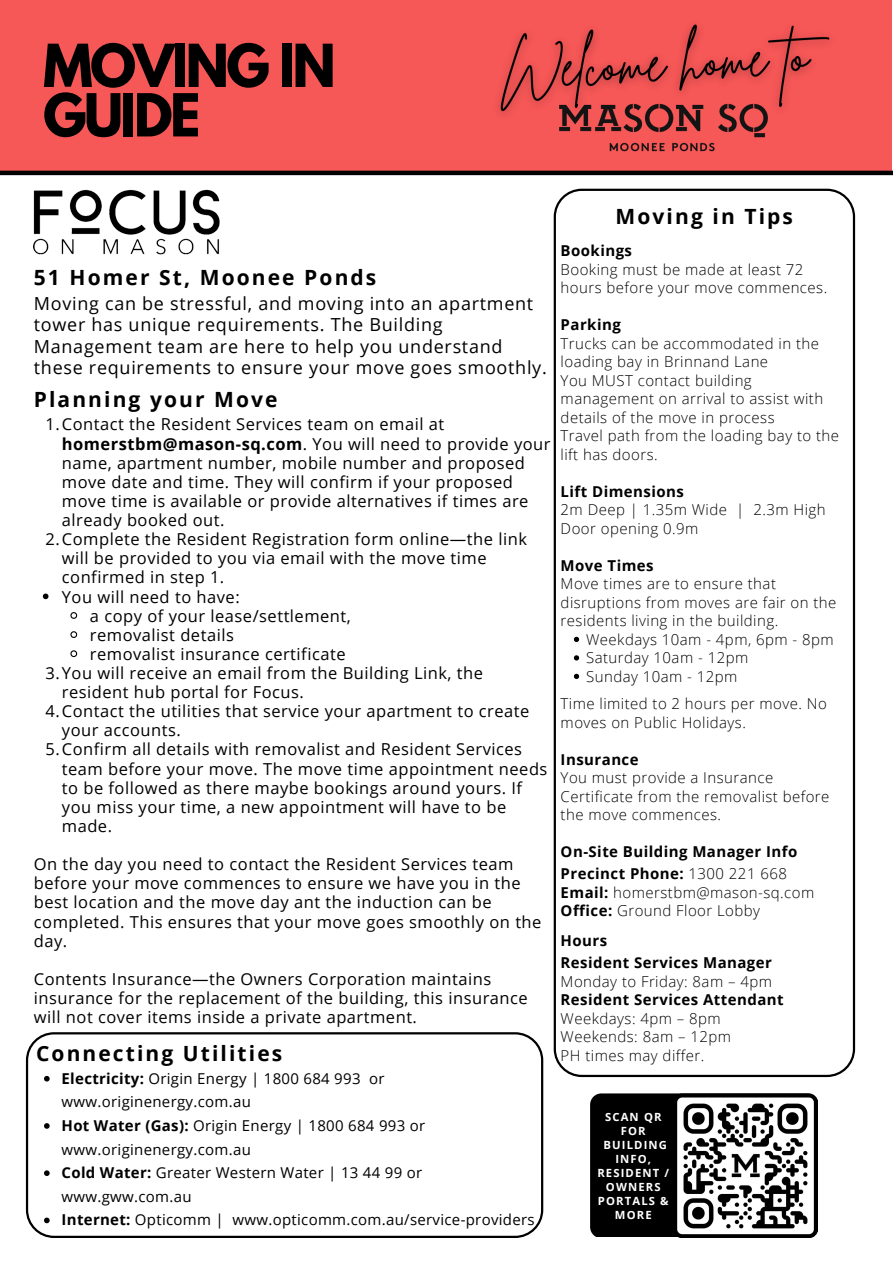
<style>
.page{position:relative;width:893px;height:1264px;background:#fff}
.page>*{position:absolute;margin:0;border:0;box-sizing:border-box;transform-origin:0 0}
.t1{font:700 52.5px/49.5px "League Spartan";letter-spacing:-.05em;color:#000}
.t2{font:700 21px "Open Sans";letter-spacing:.1em;color:#000}
.t3{font:18px/21.3px "Open Sans";letter-spacing:.04em;color:#000}
.t4{font:16.5px/19px "Open Sans";letter-spacing:.03em;color:#000}
.t5{font:300 15px/18.5px "Open Sans";letter-spacing:.03em;color:#000}
.t6{font:15px/23.5px "Open Sans";letter-spacing:.02em;color:#000}
.t7{font:700 15px/22.2px "Open Sans";letter-spacing:.03em;color:#000}
.t8{font:700 11.25px/14.1px "Open Sans";letter-spacing:.1em;color:#fff;text-align:center}
.s1{font-weight:700}
.s2{font-weight:300}
</style>
<div class="page">
<svg style="left:43px;top:593px;width:5px;height:6px"></svg>
<svg style="left:70px;top:612px;width:8px;height:7px"></svg>
<svg style="left:70px;top:631px;width:8px;height:7px"></svg>
<svg style="left:70px;top:650px;width:8px;height:8px"></svg>
<img style="left:34px;top:189px;width:186px;height:65px">
<div style="left:0;top:0;width:891px;height:174px;background:#f65757"></div>
<hr style="left:0;top:171px;width:892px;height:4px;background:#000">
<img style="left:609px;top:136px;width:156px;height:16px">
<img style="left:498px;top:24px;width:332px;height:112px">
<svg style="left:553px;top:189px;width:302px;height:888px"></svg>
<svg style="left:574px;top:636px;width:5px;height:6px"></svg>
<svg style="left:574px;top:655px;width:5px;height:5px"></svg>
<svg style="left:574px;top:673px;width:5px;height:6px"></svg>
<svg style="left:26px;top:1032px;width:517px;height:205px"></svg>
<svg style="left:44px;top:1075px;width:6px;height:6px"></svg>
<svg style="left:44px;top:1123px;width:6px;height:5px"></svg>
<svg style="left:44px;top:1170px;width:6px;height:5px"></svg>
<svg style="left:44px;top:1217px;width:6px;height:6px"></svg>
<div style="left:590px;top:1093px;width:227px;height:143px;background:#000;border-radius:11px"></div>
<svg style="left:673px;top:1093px;width:144px;height:145px"></svg>
<h1 class="t1" style="left:43px;top:48px;width:294px">MOVING IN<br>GUIDE</h1>
<p class="t2" style="left:615px;top:201px;width:179px">Moving in Tips</p>
<p class="t7" style="left:560px;top:239px;width:73px">Bookings</p>
<p class="t5" style="left:560px;top:259px;width:268px">Booking must be made at least 72 hours before your move commences.</p>
<p class="t7" style="left:560px;top:313px;width:62px">Parking</p>
<p class="t5" style="left:560px;top:333px;width:280px">Trucks can be accommodated in the loading bay in Brinnand Lane<br>You MUST contact building management on arrival to assist with details of the move in process<br>Travel path from the loading bay to the lift has doors.</p>
<p class="t7" style="left:560px;top:479px;width:125px">Lift Dimensions</p>
<p class="t5" style="left:560px;top:500px;width:266px">2m Deep | 1.35m Wide | 2.3m High<br>Door opening 0.9m</p>
<p class="t7" style="left:560px;top:553px;width:94px">Move Times</p>
<p class="t5" style="left:560px;top:574px;width:277px">Move times are to ensure that disruptions from moves are fair on the residents living in the building.</p>
<p class="t2" style="left:34px;top:263px;width:344px">51 Homer St, Moonee Ponds</p>
<p class="t3" style="left:34px;top:292px;width:514px">Moving can be stressful, and moving into an apartment tower has unique requirements. The Building Management team are here to help you understand these requirements to ensure your move goes smoothly.</p>
<p class="t2" style="left:34px;top:385px;width:245px">Planning your Move</p>
<p class="t4" style="left:45px;top:414px;width:400px">1.Contact the Resident Services team on email at</p>
<p class="t4" style="left:62px;top:433px;width:490px"><span class="s1">homerstbm@mason-sq.com</span>. You will need to provide your</p>
<p class="t4" style="left:62px;top:453px;width:464px">name, apartment number, mobile number and proposed</p>
<p class="t4" style="left:62px;top:472px;width:452px">move date and time. They will confirm if your proposed</p>
<p class="t4" style="left:62px;top:491px;width:468px">move time is available or provide alternatives if times are</p>
<p class="t4" style="left:62px;top:510px;width:164px">already booked out.</p>
<p class="t4" style="left:45px;top:529px;width:483px">2.Complete the Resident Registration form online—the link</p>
<p class="t4" style="left:62px;top:548px;width:426px">will be provided to you via email with the move time</p>
<p class="t4" style="left:62px;top:567px;width:164px">confirmed in step 1.</p>
<p class="t4" style="left:62px;top:586px;width:179px">You will need to have:</p>
<p class="t4" style="left:90px;top:605px;width:262px">a copy of your lease/settlement,</p>
<p class="t4" style="left:90px;top:625px;width:145px">removalist details</p>
<p class="t4" style="left:90px;top:644px;width:257px">removalist insurance certificate</p>
<p class="t4" style="left:45px;top:663px;width:439px">3.You will receive an email from the Building Link, the</p>
<p class="t4" style="left:62px;top:682px;width:243px">resident hub portal for Focus.</p>
<p class="t4" style="left:45px;top:701px;width:485px">4.Contact the utilities that service your apartment to create</p>
<p class="t4" style="left:62px;top:720px;width:120px">your accounts.</p>
<p class="t4" style="left:45px;top:739px;width:478px">5.Confirm all details with removalist and Resident Services</p>
<p class="t4" style="left:62px;top:758px;width:487px">team before your move. The move time appointment needs</p>
<p class="t4" style="left:62px;top:777px;width:462px">to be followed as there maybe bookings around yours. If</p>
<p class="t4" style="left:62px;top:797px;width:446px">you miss your time, a new appointment will have to be</p>
<p class="t4" style="left:62px;top:816px;width:52px">made.</p>
<p class="t4" style="left:34px;top:854px;width:509px">On the day you need to contact the Resident Services team before your move commences to ensure we have you in the best location and the move day ant the induction can be completed. This ensures that your move goes smoothly on the day.</p>
<p class="t4" style="left:34px;top:969px;width:495px">Contents Insurance—the Owners Corporation maintains insurance for the replacement of the building, this insurance will not cover items inside a private apartment.</p>
<p class="t5" style="left:586px;top:629px;width:249px">Weekdays 10am - 4pm, 6pm - 8pm<br>Saturday 10am - 12pm<br>Sunday 10am - 12pm</p>
<p class="t5" style="left:560px;top:694px;width:268px">Time limited to 2 hours per move. No moves on Public Holidays.</p>
<p class="t7" style="left:560px;top:747px;width:79px">Insurance</p>
<p class="t5" style="left:560px;top:768px;width:270px">You must provide a Insurance<br>Certificate from the removalist before the move commences.</p>
<p class="t7" style="left:560px;top:840px;width:238px">On-Site Building Manager Info<br>Precinct Phone: <span class="s2">1300 221 668</span></p>
<p class="t5" style="left:560px;top:882px;width:255px"><span class="s1">Email:</span> homerstbm@mason-sq.com<br><span class="s1">Office:</span> Ground Floor Lobby</p>
<p class="t7" style="left:560px;top:929px;width:213px">Hours<br>Resident Services Manager</p>
<p class="t5" style="left:560px;top:971px;width:213px">Monday to Friday: 8am – 4pm</p>
<p class="t7" style="left:560px;top:988px;width:224px">Resident Services Attendant</p>
<p class="t5" style="left:560px;top:1008px;width:172px">Weekdays: 4pm – 8pm<br>Weekends: 8am – 12pm</p>
<p class="t2" style="left:36px;top:1038px;width:247px">Connecting Utilities</p>
<p class="t5" style="left:560px;top:1045px;width:145px">PH times may differ.</p>
<p class="t6" style="left:62px;top:1066px;width:474px"><span class="s1">Electricity:</span> Origin Energy | 1800 684 993 or www.originenergy.com.au<br><span class="s1">Hot Water (Gas):</span> Origin Energy | 1800 684 993 or www.originenergy.com.au<br><span class="s1">Cold Water:</span> Greater Western Water | 13 44 99 or www.gww.com.au<br><span class="s1">Internet:</span> Opticomm | www.opticomm.com.au/service-providers</p>
<p class="t8" style="left:597px;top:1109px;width:73px">SCAN QR<br>FOR<br>BUILDING<br>INFO,<br>RESIDENT /<br>OWNERS<br>PORTALS &amp;<br>MORE</p>
</div>
